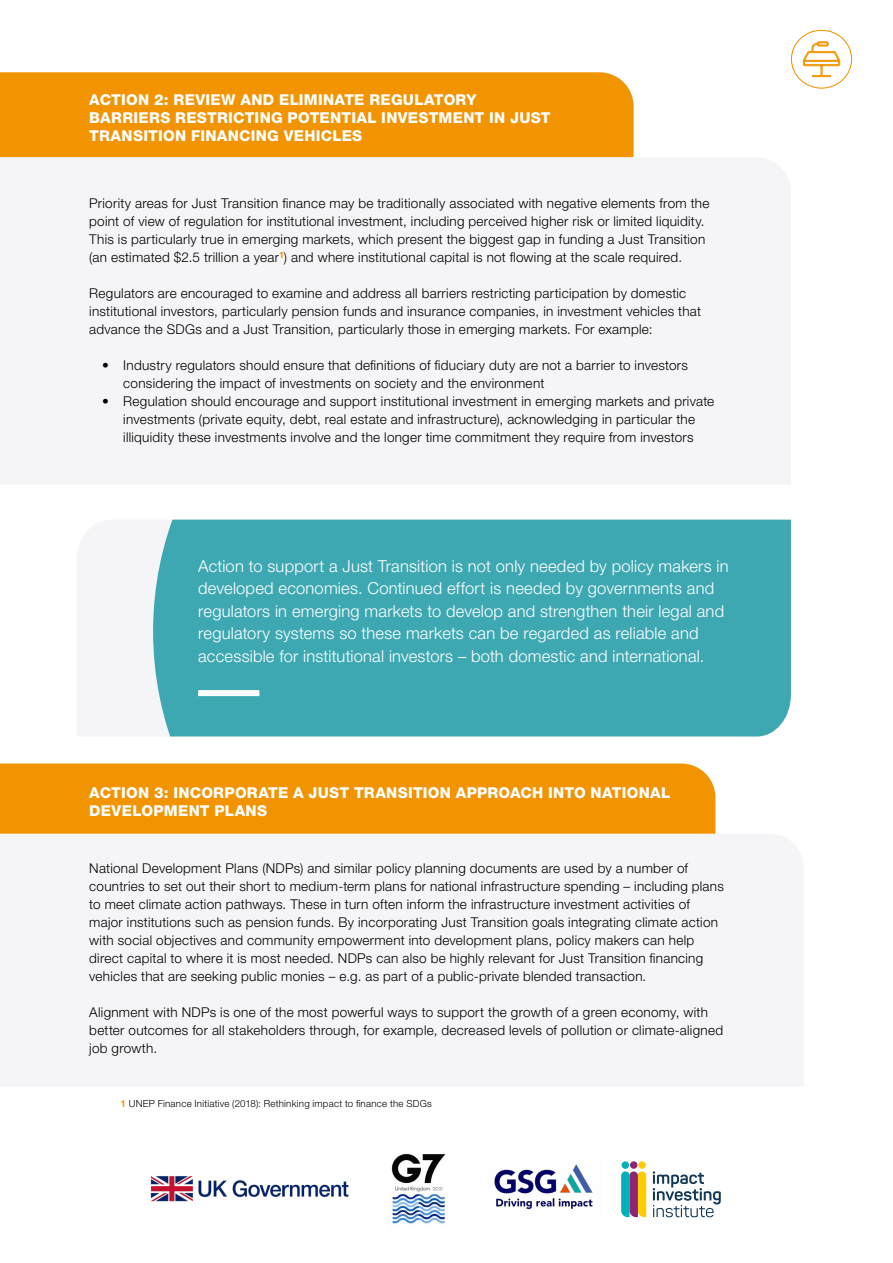
<style>
.page{position:relative;width:893px;height:1263px;background:#fff}
.page>*{position:absolute;margin:0;border:0;box-sizing:border-box;transform-origin:0 0}
.t1{font:300 16.5px/22.5px "Helvetica Neue LT Std";letter-spacing:.01em;color:#fff}
.t2{font:800 15px/18px "Helvetica Neue LT Std";letter-spacing:.02em;color:#fff}
.t3{font:300 13.5px/18px "Helvetica Neue LT Std";letter-spacing:.02em;color:#000}
.t4{font:300 9.75px "Helvetica Neue LT Std";letter-spacing:.025em;color:#000}
.s1{font-weight:700;color:#f29400}
</style>
<div class="page">
<div style="left:0;top:72px;width:634px;height:85px;background:#f29400"></div>
<div style="left:0;top:157px;width:791px;height:327px;background:#f5f4f6"></div>
<div style="left:0;top:834px;width:803px;height:252px;background:#f5f4f6"></div>
<div style="left:0;top:763px;width:715px;height:71px;background:#f29400"></div>
<div style="left:77px;top:520px;width:76px;height:216px;background:#f5f4f6"></div>
<div style="left:153px;top:520px;width:638px;height:216px;background:#3ea8b2"></div>
<div style="left:198px;top:690px;width:61px;height:6px;background:#fff"></div>
<img style="left:391px;top:1153px;width:55px;height:71px">
<img style="left:150px;top:1176px;width:199px;height:26px">
<img style="left:494px;top:1164px;width:99px;height:46px">
<div style="left:622px;top:1161px;width:7px;height:8px;background:#00b1bb;border-radius:50%"></div>
<div style="left:638px;top:1161px;width:8px;height:8px;background:#fc0;border-radius:50%"></div>
<svg style="left:621px;top:1171px;width:25px;height:46px"></svg>
<div style="left:630px;top:1161px;width:7px;height:8px;background:#902474;border-radius:50%"></div>
<svg style="left:653px;top:1171px;width:68px;height:46px"></svg>
<div style="left:791px;top:30px;width:61px;height:59px;border:1px solid #f29400;border-radius:50%"></div>
<svg style="left:802px;top:41px;width:39px;height:36px"></svg>
<p class="t2" style="left:89px;top:90px;width:463px">ACTION 2: REVIEW AND ELIMINATE REGULATORY<br>BARRIERS RESTRICTING POTENTIAL INVESTMENT IN JUST<br>TRANSITION FINANCING VEHICLES</p>
<p class="t3" style="left:89px;top:194px;width:622px">Priority areas for Just Transition finance may be traditionally associated with negative elements from the point of view of regulation for institutional investment, including perceived higher risk or limited liquidity.<br>This is particularly true in emerging markets, which present the biggest gap in funding a Just Transition (an estimated $2.5 trillion a year<sup>1</sup>) and where institutional capital is not flowing at the scale required.</p>
<p class="t3" style="left:89px;top:284px;width:613px">Regulators are encouraged to examine and address all barriers restricting participation by domestic institutional investors, particularly pension funds and insurance companies, in investment vehicles that advance the SDGs and a Just Transition, particularly those in emerging markets. For example:</p>
<p class="t3" style="left:123px;top:356px;width:566px;text-indent:-21px">• Industry regulators should ensure that definitions of fiduciary duty are not a barrier to investors considering the impact of investments on society and the environment</p>
<p class="t3" style="left:102px;top:392px;width:614px;text-align:center">• Regulation should encourage and support institutional investment in emerging markets and private investments (private equity, debt, real estate and infrastructure), acknowledging in particular the illiquidity these investments involve and the longer time commitment they require from investors</p>
<p class="t1" style="left:198px;top:554px;width:532px">Action to support a Just Transition is not only needed by policy makers in developed economies. Continued effort is needed by governments and regulators in emerging markets to develop and strengthen their legal and regulatory systems so these markets can be regarded as reliable and accessible for institutional investors – both domestic and international.</p>
<p class="t2" style="left:89px;top:784px;width:582px">ACTION 3: INCORPORATE A JUST TRANSITION APPROACH INTO NATIONAL<br>DEVELOPMENT PLANS</p>
<p class="t3" style="left:89px;top:859px;width:636px">National Development Plans (NDPs) and similar policy planning documents are used by a number of countries to set out their short to medium-term plans for national infrastructure spending – including plans to meet climate action pathways. These in turn often inform the infrastructure investment activities of major institutions such as pension funds. By incorporating Just Transition goals integrating climate action with social objectives and community empowerment into development plans, policy makers can help direct capital to where it is most needed. NDPs can also be highly relevant for Just Transition financing vehicles that are seeking public monies – e.g. as part of a public-private blended transaction.</p>
<p class="t3" style="left:89px;top:1003px;width:635px">Alignment with NDPs is one of the most powerful ways to support the growth of a green economy, with better outcomes for all stakeholders through, for example, decreased levels of pollution or climate-aligned job growth.</p>
<p class="t4" style="left:121px;top:1098px;width:313px"><span class="s1">1</span> UNEP Finance Initiative (2018): Rethinking impact to finance the SDGs</p>
</div>
